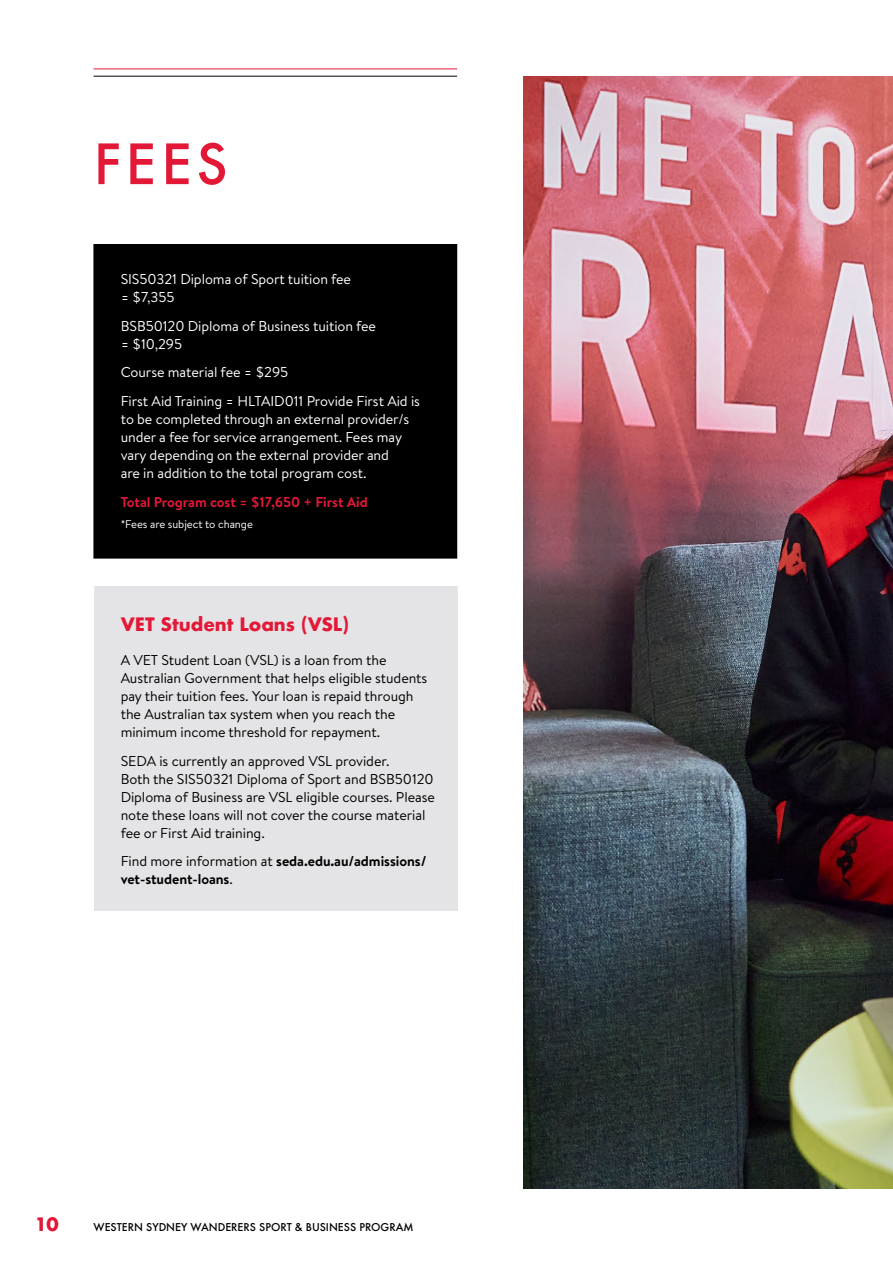
<style>
.page{position:relative;width:893px;height:1263px;background:#fff}
.page>*{position:absolute;margin:0;border:0;box-sizing:border-box;transform-origin:0 0}
.t1{font:500 54px "Futura";color:#e31837}
.t2{font:700 18px "Futura";letter-spacing:-.005em;color:#e31837}
.t3{font:14.25px/18px "Brandon Text";letter-spacing:-.005em;color:#000}
.t4{font:14.25px/18px "Brandon Text";letter-spacing:-.005em;color:#fff}
.t5{font:700 14.25px/18px "Brandon Text";letter-spacing:-.005em;color:#000}
.t6{font:700 14.25px "Brandon Text";letter-spacing:-.005em;color:#e31837}
.t7{font:11.25px "Brandon Text";letter-spacing:-.005em;color:#fff}
.t8{font:500 10.5px "Futura";color:#000}
.s1{font-weight:400}
</style>
<div class="page">
<img style="left:523px;top:77px;width:370px;height:1111px">
<div style="left:94px;top:245px;width:363px;height:313px;background:#000"></div>
<div style="left:94px;top:244px;width:363px;height:314px;border:1px solid #000"></div>
<div style="left:94px;top:586px;width:363px;height:325px;background:#e4e4e6"></div>
<hr style="left:94px;top:76px;width:363px;height:1px;background:#000">
<hr style="left:94px;top:69px;width:363px;height:1px;background:#e31837">
<h1 class="t1" style="left:94px;top:127px;width:135px">FEES</h1>
<p class="t4" style="left:121px;top:270px;width:232px">SIS50321 Diploma of Sport tuition fee = $7,355</p>
<p class="t4" style="left:121px;top:316px;width:257px">BSB50120 Diploma of Business tuition fee = $10,295</p>
<p class="t4" style="left:121px;top:358px;width:301px;line-height:28.7px">Course material fee = $295<br>First Aid Training = HLTAID011 Provide First Aid is</p>
<p class="t4" style="left:121px;top:410px;width:290px">to be completed through an external provider/s under a fee for service arrangement. Fees may vary depending on the external provider and are in addition to the total program cost.</p>
<p class="t6" style="left:121px;top:492px;width:249px">Total Program cost = $17,650 + First Aid</p>
<p class="t7" style="left:121px;top:517px;width:134px">*Fees are subject to change</p>
<p class="t2" style="left:121px;top:611px;width:230px">VET Student Loans (VSL)</p>
<p class="t3" style="left:121px;top:650px;width:308px">A VET Student Loan (VSL) is a loan from the Australian Government that helps eligible students pay their tuition fees. Your loan is repaid through the Australian tax system when you reach the minimum income threshold for repayment.</p>
<p class="t3" style="left:121px;top:751px;width:316px">SEDA is currently an approved VSL provider.<br>Both the SIS50321 Diploma of Sport and BSB50120<br>Diploma of Business are VSL eligible courses. Please note these loans will not cover the course material fee or First Aid training.</p>
<p class="t5" style="left:121px;top:852px;width:307px"><span class="s1">Find more information at</span> seda.edu.au/admissions/ vet-student-loans<span class="s1">.</span></p>
<p class="t2" style="left:35px;top:1211px;width:25px">10</p>
<p class="t8" style="left:94px;top:1220px;width:322px">WESTERN SYDNEY WANDERERS SPORT &amp; BUSINESS PROGRAM</p>
</div>
